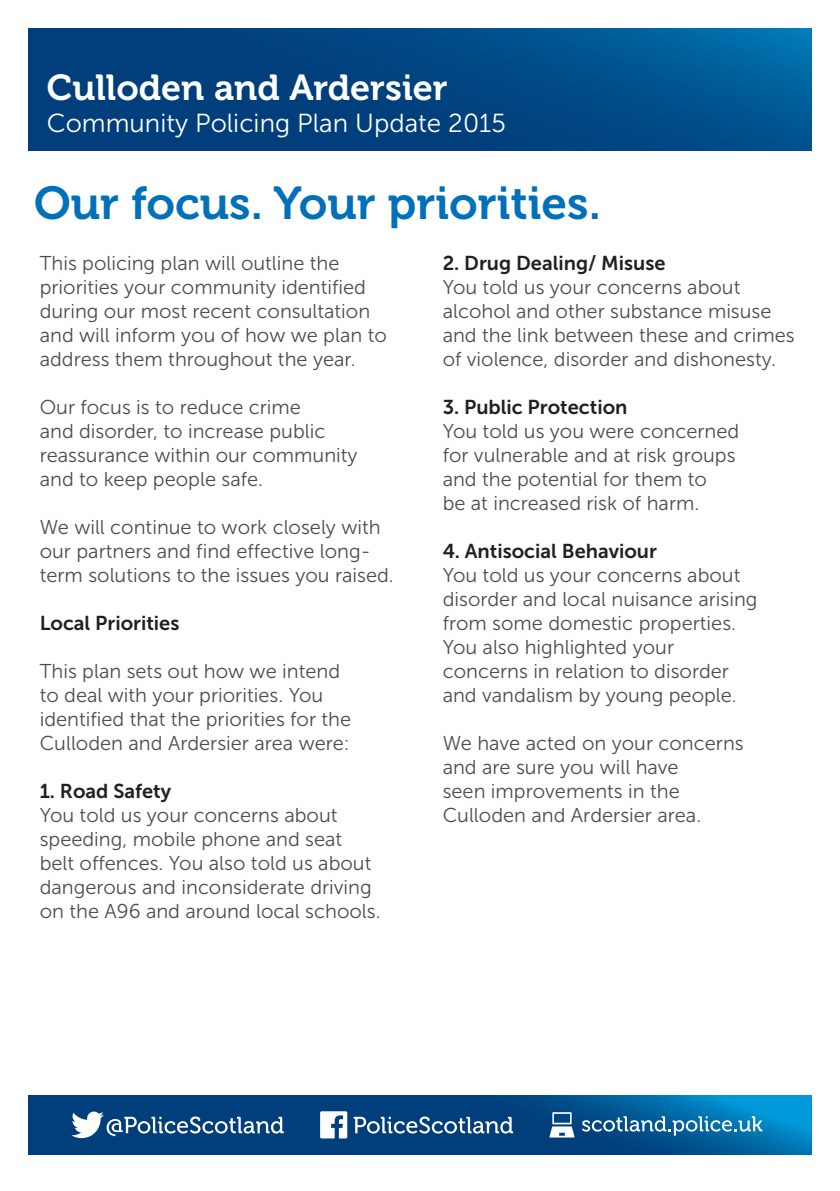
<style>
.page{position:relative;width:840px;height:1191px;background:#fff}
.page>*{position:absolute;margin:0;border:0;box-sizing:border-box;transform-origin:0 0}
.Page_Title{font:46px "Museo 700";color:#0070ba}
.Area_Heading{font:36px "Museo 700";color:#fff}
.Subheading{font:26px "Museo Sans 300";color:#fff}
.Body_Text{font:20px/24px "Museo Sans 300";color:#4d4d4f}
.Paragraph_Heading{font:20px "Museo Sans 700";color:#231f20}
</style>
<div class="page">
<svg style="left:28px;top:28px;width:783px;height:122px;background:#004884"></svg>
<svg style="left:28px;top:1095px;width:783px;height:59px;background:#004e8b"></svg>
<svg style="left:71px;top:1111px;width:212px;height:27px"></svg>
<svg style="left:353px;top:1116px;width:160px;height:17px"></svg>
<svg style="left:320px;top:1111px;width:27px;height:27px"></svg>
<svg style="left:581px;top:1116px;width:181px;height:19px;background:#4087b4"></svg>
<svg style="left:549px;top:1112px;width:25px;height:25px"></svg>
<p class="Area_Heading" style="left:47px;top:68px;width:402px">Culloden and Ardersier</p>
<p class="Subheading" style="left:47px;top:109px;width:460px">Community Policing Plan Update 2015</p>
<p class="Page_Title" style="left:34px;top:177px;width:568px">Our focus. Your priorities.</p>
<p class="Body_Text" style="left:40px;top:251px;width:348px">This policing plan will outline the priorities your community identified during our most recent consultation and will inform you of how we plan to address them throughout the year.</p>
<p class="Body_Text" style="left:40px;top:395px;width:319px">Our focus is to reduce crime<br>and disorder, to increase public reassurance within our community and to keep people safe.</p>
<p class="Body_Text" style="left:40px;top:515px;width:355px">We will continue to work closely with our partners and find effective long&shy;term solutions to the issues you raised.</p>
<p class="Paragraph_Heading" style="left:40px;top:612px;width:141px">Local Priorities</p>
<p class="Body_Text" style="left:40px;top:659px;width:313px">This plan sets out how we intend to deal with your priorities. You identified that the priorities for the Culloden and Ardersier area were:</p>
<p class="Paragraph_Heading" style="left:40px;top:780px;width:133px">1. Road Safety</p>
<p class="Body_Text" style="left:40px;top:803px;width:342px">You told us your concerns about speeding, mobile phone and seat belt offences. You also told us about dangerous and inconsiderate driving on the A96 and around local schools.</p>
<p class="Paragraph_Heading" style="left:442px;top:252px;width:224px">2. Drug Dealing/ Misuse</p>
<p class="Body_Text" style="left:442px;top:275px;width:353px">You told us your concerns about alcohol and other substance misuse and the link between these and crimes of violence, disorder and dishonesty.</p>
<p class="Paragraph_Heading" style="left:442px;top:396px;width:186px">3. Public Protection</p>
<p class="Body_Text" style="left:442px;top:419px;width:298px">You told us you were concerned for vulnerable and at risk groups and the potential for them to<br>be at increased risk of harm.</p>
<p class="Paragraph_Heading" style="left:442px;top:540px;width:216px">4. Antisocial Behaviour</p>
<p class="Body_Text" style="left:442px;top:563px;width:316px">You told us your concerns about disorder and local nuisance arising from some domestic properties.<br>You also highlighted your concerns in relation to disorder and vandalism by young people.</p>
<p class="Body_Text" style="left:442px;top:731px;width:302px">We have acted on your concerns and are sure you will have<br>seen improvements in the<br>Culloden and Ardersier area.</p>
</div>
